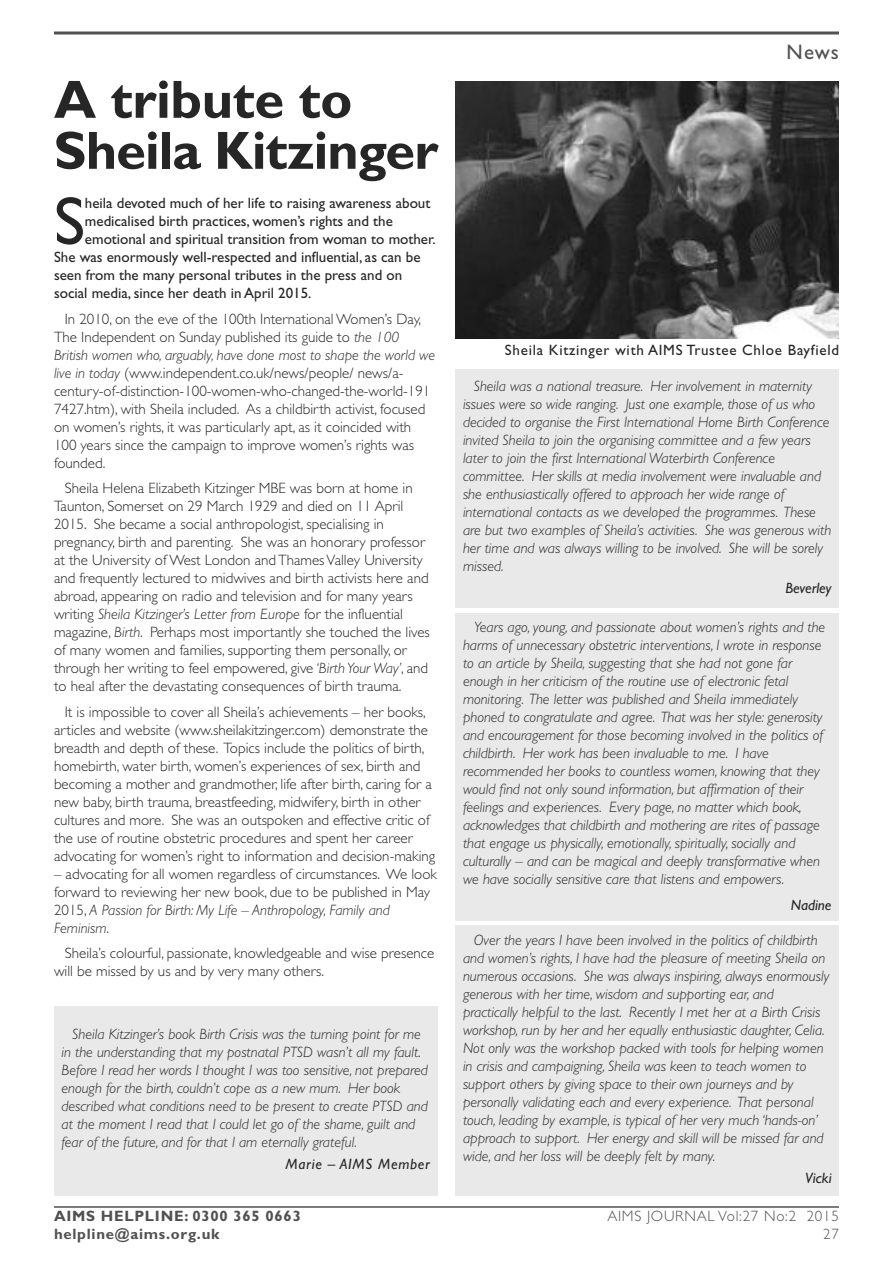
<style>
.page{position:relative;width:893px;height:1263px;background:#fff}
.page>*{position:absolute;margin:0;border:0;box-sizing:border-box;transform-origin:0 0}
.t1{font:67.8px "Gill Sans";color:#272627}
.t2{font:700 54px/51px "Gill Sans";letter-spacing:-.015em;color:#272627}
.t3{font:21px "Gill Sans";color:#525152}
.t4{font:italic 300 15px/18px "Gill Sans";color:#272627}
.t5{font:300 15px/18px "Gill Sans";color:#272627}
.t6{font:15px "Gill Sans";color:#272627}
.t7{font:700 15px "Gill Sans";letter-spacing:.05em;color:#525152}
.t8{font:15px "Gill Sans";letter-spacing:.05em;color:#272627}
.t9{font:300 15px "Gill Sans";letter-spacing:.05em;color:#525152}
.t10{font:italic 15px "Gill Sans";color:#272627}
.t11{font:italic 15px "Gill Sans";letter-spacing:.05em;color:#272627}
.s1{font-style:italic}
</style>
<div class="page">
<hr style="left:54px;top:32px;width:785px;height:3px;background:#525152">
<hr style="left:54px;top:1206px;width:785px;height:2px;background:#525152">
<div style="left:455px;top:369px;width:384px;height:239px;background:#e9e9e9"></div>
<div style="left:54px;top:1006px;width:383px;height:189px;background:#e9e9e9"></div>
<div style="left:455px;top:614px;width:384px;height:307px;background:#e9e9e9"></div>
<div style="left:455px;top:925px;width:384px;height:270px;background:#e9e9e9"></div>
<img style="left:455px;top:81px;width:384px;height:257px">
<h2 class="t2" style="left:54px;top:79px;width:386px">A tribute to<br>Sheila Kitzinger</h2>
<h1 class="t1" style="left:54px;top:195px;width:33px">S</h1>
<p class="t6" style="left:85px;top:197px;width:347px">heila devoted much of her life to raising awareness about</p>
<p class="t6" style="left:85px;top:215px;width:309px">medicalised birth practices, women’s rights and the</p>
<p class="t6" style="left:85px;top:233px;width:352px">emotional and spiritual transition from woman to mother.</p>
<p class="t6" style="left:54px;top:251px;width:368px">She was enormously well-respected and influential, as can be</p>
<p class="t6" style="left:54px;top:269px;width:350px">seen from the many personal tributes in the press and on</p>
<p class="t6" style="left:54px;top:287px;width:259px">social media, since her death in April 2015.</p>
<p class="t5" style="left:54px;top:311px;width:383px;text-indent:11px">In 2010, on the eve of the 100th International Women’s Day, The Independent on Sunday published its guide to <span class="s1">the 100<br>British women who, arguably, have done most to shape the world we live in today</span> (www.independent.co.uk/news/people/ news/a&shy;century-of-distinction-100-women-who-changed-the-world-191<br>7427.htm), with Sheila included. As a childbirth activist, focused on women’s rights, it was particularly apt, as it coincided with 100 years since the campaign to improve women’s rights was founded.</p>
<p class="t5" style="left:54px;top:480px;width:377px;text-indent:11px">Sheila Helena Elizabeth Kitzinger MBE was born at home in Taunton, Somerset on 29 March 1929 and died on 11 April 2015. She became a social anthropologist, specialising in pregnancy, birth and parenting. She was an honorary professor at the University of West London andThamesValley University and frequently lectured to midwives and birth activists here and abroad, appearing on radio and television and for many years writing <span class="s1">Sheila Kitzinger’s Letter from Europe</span> for the influential magazine, <span class="s1">Birth</span>. Perhaps most importantly she touched the lives of many women and families, supporting them personally, or through her writing to feel empowered, give <span class="s1">‘BirthYour Way’</span>, and to heal after the devastating consequences of birth trauma.</p>
<p class="t5" style="left:54px;top:704px;width:383px;text-indent:11px">It is impossible to cover all Sheila’s achievements – her books, articles and website (www.sheilakitzinger.com) demonstrate the breadth and depth of these. Topics include the politics of birth, homebirth, water birth, women’s experiences of sex, birth and becoming a mother and grandmother, life after birth, caring for a new baby, birth trauma, breastfeeding, midwifery, birth in other cultures and more. She was an outspoken and effective critic of the use of routine obstetric procedures and spent her career advocating for women’s right to information and decision-making</p>
<p class="t5" style="left:54px;top:866px;width:384px">– advocating for all women regardless of circumstances. We look forward to reviewing her new book, due to be published in May 2015, <span class="s1">A Passion for Birth: My Life – Anthropology, Family and Feminism</span>.</p>
<p class="t5" style="left:54px;top:945px;width:382px;text-indent:11px">Sheila’s colourful, passionate, knowledgeable and wise presence will be missed by us and by very many others.</p>
<p class="t4" style="left:61px;top:1027px;width:368px;text-indent:11px">Sheila Kitzinger’s book Birth Crisis was the turning point for me in the understanding that my postnatal PTSD wasn’t all my fault.<br>Before I read her words I thought I was too sensitive, not prepared enough for the birth, couldn’t cope as a new mum. Her book described what conditions need to be present to create PTSD and at the moment I read that I could let go of the shame, guilt and fear of the future, and for that I am eternally grateful.</p>
<p class="t11" style="left:285px;top:1158px;width:146px">Marie – AIMS Member</p>
<h3 class="t3" style="left:786px;top:44px;width:54px">News</h3>
<p class="t8" style="left:505px;top:344px;width:336px">Sheila Kitzinger with AIMS Trustee Chloe Bayfield</p>
<p class="t4" style="left:463px;top:378px;width:370px;text-indent:11px">Sheila was a national treasure. Her involvement in maternity issues were so wide ranging. Just one example, those of us who decided to organise the First International Home Birth Conference invited Sheila to join the organising committee and a few years later to join the first International Waterbirth Conference committee. Her skills at media involvement were invaluable and she enthusiastically offered to approach her wide range of international contacts as we developed the programmes. These are but two examples of Sheila’s activities. She was generous with her time and was always willing to be involved. She will be sorely missed.</p>
<p class="t10" style="left:786px;top:582px;width:47px">Beverley</p>
<p class="t4" style="left:463px;top:619px;width:364px;text-indent:11px">Years ago, young, and passionate about women’s rights and the harms of unnecessary obstetric interventions, I wrote in response to an article by Sheila, suggesting that she had not gone far enough in her criticism of the routine use of electronic fetal monitoring. The letter was published and Sheila immediately phoned to congratulate and agree. That was her style: generosity and encouragement for those becoming involved in the politics of childbirth. Her work has been invaluable to me. I have recommended her books to countless women, knowing that they would find not only sound information, but affirmation of their feelings and experiences. Every page, no matter which book, acknowledges that childbirth and mothering are rites of passage that engage us physically, emotionally, spiritually, socially and culturally – and can be magical and deeply transformative when we have socially sensitive care that listens and empowers.</p>
<p class="t10" style="left:791px;top:899px;width:42px">Nadine</p>
<p class="t4" style="left:463px;top:932px;width:368px;text-indent:11px">Over the years I have been involved in the politics of childbirth and women’s rights, I have had the pleasure of meeting Sheila on numerous occasions. She was always inspiring, always enormously generous with her time, wisdom and supporting ear, and practically helpful to the last. Recently I met her at a Birth Crisis workshop, run by her and her equally enthusiastic daughter, Celia.<br>Not only was the workshop packed with tools for helping women in crisis and campaigning, Sheila was keen to teach women to support others by giving space to their own journeys and by personally validating each and every experience. That personal touch, leading by example, is typical of her very much ‘hands-on’ approach to support. Her energy and skill will be missed far and wide, and her loss will be deeply felt by many.</p>
<p class="t10" style="left:805px;top:1172px;width:28px">Vicki</p>
<p class="t7" style="left:54px;top:1210px;width:248px">AIMS HELPLINE: 0300 365 0663</p>
<p class="t9" style="left:607px;top:1210px;width:233px">AIMS JOURNAL Vol:27 No:2 2015</p>
<p class="t7" style="left:54px;top:1228px;width:167px">helpline@aims.org.uk</p>
<p class="t9" style="left:823px;top:1228px;width:17px">27</p>
</div>
